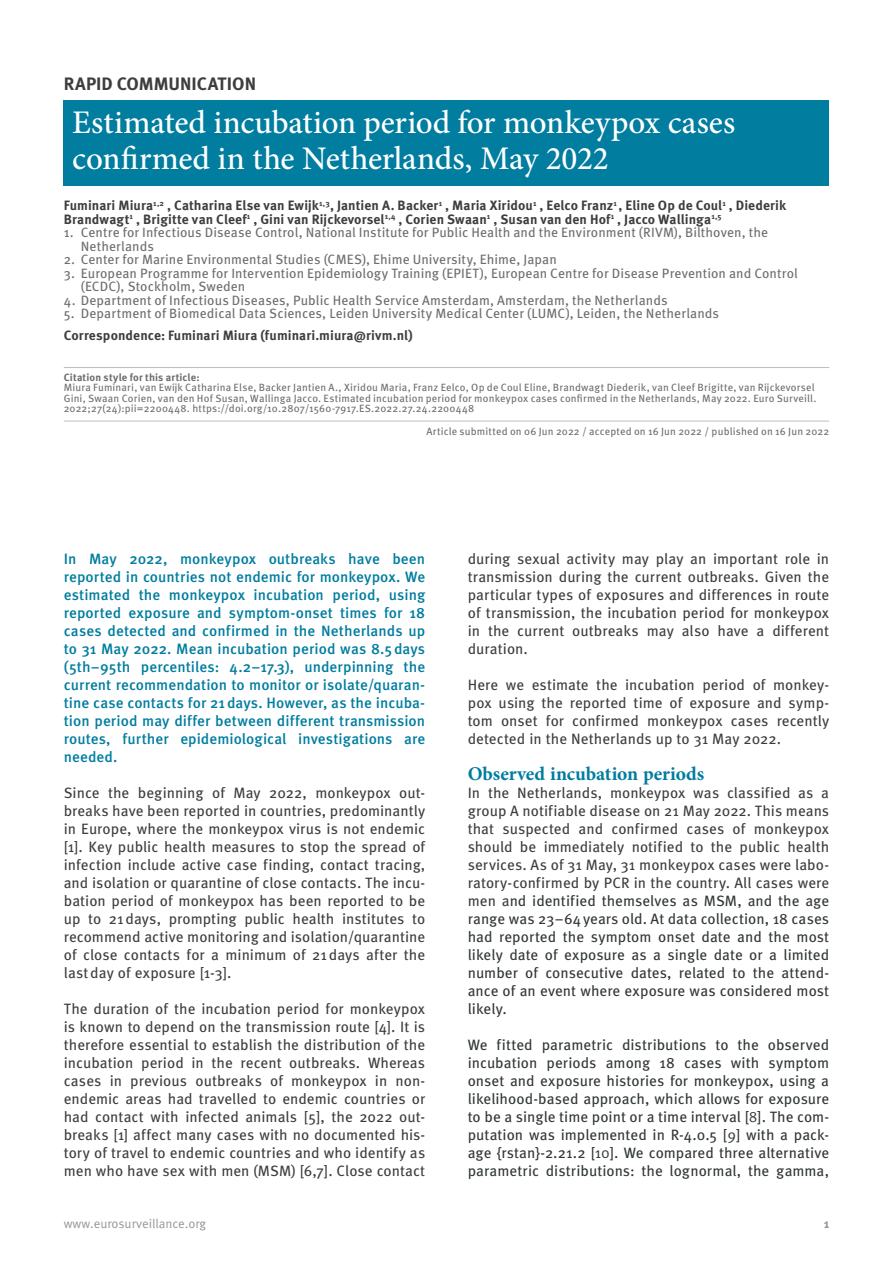
<style>
.page{position:relative;width:893px;height:1263px;background:#fff}
.page>*{position:absolute;margin:0;border:0;box-sizing:border-box;transform-origin:0 0}
.t1{font:500 33px/36px "Minion Pro";letter-spacing:-.005em;color:#fff}
.t2{font:700 19.5px "Minion Pro";letter-spacing:-.005em;color:#007d9f}
.t3{font:700 18px "Meta Pro";color:#3e3e3f}
.t4{font:15px/18px "Meta Pro";color:#3e3e3f;text-align:justify}
.t5{font:500 15px/18px "Meta Pro";letter-spacing:.005em;color:#007d9f;text-align:justify}
.t6{font:15px/18px "Meta Pro";color:#323738;text-align:justify}
.t7{font:13.5px/13.5px "Meta Pro";letter-spacing:.01em;color:#6c6d70}
.t8{font:700 13.5px/13.5px "Meta Pro";letter-spacing:.005em;color:#3e3e3f}
.t9{font:12.75px "Meta Pro";color:#939598}
.t10{font:700 12.75px "Meta Pro";color:#939598}
.t11{font:10.5px/10.5px "Meta Pro";letter-spacing:.015em;color:#6c6d70}
.t12{font:700 10.5px "Meta Pro";letter-spacing:.015em;color:#6c6d70}
.s1{color:#323738}
.s2{font-style:inherit}
</style>
<div class="page">
<hr style="left:64px;top:367px;width:765px;height:1px;background:#bcbdc0">
<hr style="left:64px;top:421px;width:765px;height:1px;background:#bcbdc0">
<div style="left:64px;top:100px;width:765px;height:86px;background:#007d9f"></div>
<p class="t3" style="left:64px;top:72px;width:194px">RAPID COMMUNICATION</p>
<h1 class="t1" style="left:72px;top:104px;width:664px">Estimated incubation period for monkeypox cases confirmed in the Netherlands, May 2022</h1>
<p class="t8" style="left:64px;top:199px;width:724px">Fuminari Miura<sup>1,2</sup> , Catharina Else van Ewijk<sup>1,3</sup>, Jantien A. Backer<sup>1</sup> , Maria Xiridou<sup>1</sup> , Eelco Franz<sup>1</sup> , Eline Op de Coul<sup>1</sup> , Diederik<br>Brandwagt<sup>1</sup> , Brigitte van Cleef<sup>1</sup> , Gini van Rijckevorsel<sup>1,4</sup> , Corien Swaan<sup>1</sup> , Susan van den Hof<sup>1</sup> , Jacco Wallinga<sup>1,5</sup></p>
<p class="t7" style="left:81px;top:226px;width:689px;text-indent:-17px">1. Centre for Infectious Disease Control, National Institute for Public Health and the Environment (RIVM), Bilthoven, the<br>Netherlands</p>
<p class="t7" style="left:64px;top:253px;width:495px">2. Center for Marine Environmental Studies (CMES), Ehime University, Ehime, Japan</p>
<p class="t7" style="left:81px;top:267px;width:719px;text-indent:-17px">3. European Programme for Intervention Epidemiology Training (EPIET), European Centre for Disease Prevention and Control (ECDC), Stockholm, Sweden</p>
<p class="t7" style="left:64px;top:294px;width:605px">4. Department of Infectious Diseases, Public Health Service Amsterdam, Amsterdam, the Netherlands</p>
<p class="t7" style="left:64px;top:307px;width:657px">5. Department of Biomedical Data Sciences, Leiden University Medical Center (LUMC), Leiden, the Netherlands</p>
<p class="t8" style="left:64px;top:329px;width:351px">Correspondence: Fuminari Miura (fuminari.miura@rivm.nl)</p>
<p class="t12" style="left:64px;top:370px;width:137px">Citation style for this article:</p>
<p class="t11" style="left:64px;top:383px;width:754px">Miura Fuminari, van Ewijk Catharina Else, Backer Jantien A., Xiridou Maria, Franz Eelco, Op de Coul Eline, Brandwagt Diederik, van Cleef Brigitte, van Rijckevorsel<br>Gini, Swaan Corien, van den Hof Susan, Wallinga Jacco. Estimated incubation period for monkeypox cases confirmed in the Netherlands, May 2022. Euro Surveill.<br>2022;27(24):pii=2200448. https://doi.org/10.2807/1560-7917.ES.2022.27.24.2200448</p>
<p class="t11" style="left:426px;top:427px;width:404px">Article submitted on 06 Jun 2022 / accepted on 16 Jun 2022 / published on 16 Jun 2022</p>
<p class="t5" style="left:64px;top:550px;width:363px">In May 2022, monkeypox outbreaks have been reported in countries not endemic for monkeypox. We estimated the monkeypox incubation period, using reported exposure and symptom-onset times for 18 cases detected and confirmed in the Netherlands up to 31 May 2022. Mean incubation period was 8.5days (5th–95th percentiles: 4.2–17.3), underpinning the current recommendation to monitor or isolate/quaran&shy;tine case contacts for 21days. However, as the incuba&shy;tion period may differ between different transmission routes, further epidemiological investigations are needed.</p>
<p class="t4" style="left:64px;top:784px;width:363px">Since the beginning of May 2022, monkeypox out&shy;breaks have been reported in countries, predominantly in Europe, where the monkeypox virus is not endemic [1]. Key public health measures to stop the spread of infection include active case finding, contact tracing, and isolation or quarantine of close contacts. The incu&shy;bation period of monkeypox has been reported to be up to 21days, prompting public health institutes to recommend active monitoring and isolation/quarantine of close contacts for a minimum of 21days after the lastday of exposure [1-3].</p>
<p class="t4" style="left:64px;top:1000px;width:363px">The duration of the incubation period for monkeypox is known to depend on the transmission route [4]. It is therefore essential to establish the distribution of the incubation period in the recent outbreaks. Whereas cases in previous outbreaks of monkeypox in non&shy;endemic areas had travelled to endemic countries or had contact with infected animals [5], the 2022 out&shy;breaks [1] affect many cases with no documented his&shy;tory of travel to endemic countries and who identify as men who have sex with men (MSM) [6,7]. Close contact</p>
<p class="t4" style="left:468px;top:550px;width:363px">during sexual activity may play an important role in transmission during the current outbreaks. Given the particular types of exposures and differences in route of transmission, the incubation period for monkeypox in the current outbreaks may also have a different duration.</p>
<p class="t4" style="left:468px;top:676px;width:363px">Here we estimate the incubation period of monkey&shy;pox using the reported time of exposure and symp&shy;tom onset for confirmed monkeypox cases recently detected in the Netherlands up to 31 May 2022.</p>
<h2 class="t2" style="left:468px;top:760px;width:238px">Observed incubation periods</h2>
<p class="t4" style="left:468px;top:784px;width:363px">In the Netherlands, monkeypox was classified as a group A notifiable disease on 21 May 2022. This means that suspected and confirmed cases of monkeypox should be immediately notified to the public health services. As of 31 May, 31 monkeypox cases were labo&shy;ratory-confirmed by PCR in the country. All cases were men a<span class="s1">nd identified themselves as MSM, and the age range was 23–64years old. At data collection, 18 cases had reported the symptom onset date and the most likely date of exposure as a single date or a limited number of consecutive dates, related to the attend&shy;ance of an event where exposure was considered most likely.</span></p>
<p class="t6" style="left:468px;top:1036px;width:363px">We fitted parametric distributions to the observed incubation periods among 18 cases with symptom onset and exposure histories for monkeypox, using a likelihood-based approach, which allows for exposure to be a single time point or a time interval [<span class="s2">8</span>]. The com&shy;putation was implemented in R-4.0.5 [<span class="s2">9</span>] with a pack&shy;age {rstan}-2.21.2 [<span class="s2">10</span>]. We compared three alternative parametric distributions: the lognormal, the gamma,</p>
<p class="t9" style="left:64px;top:1215px;width:144px">www.eurosurveillance.org</p>
<p class="t10" style="left:824px;top:1215px;width:7px">1</p>
</div>
